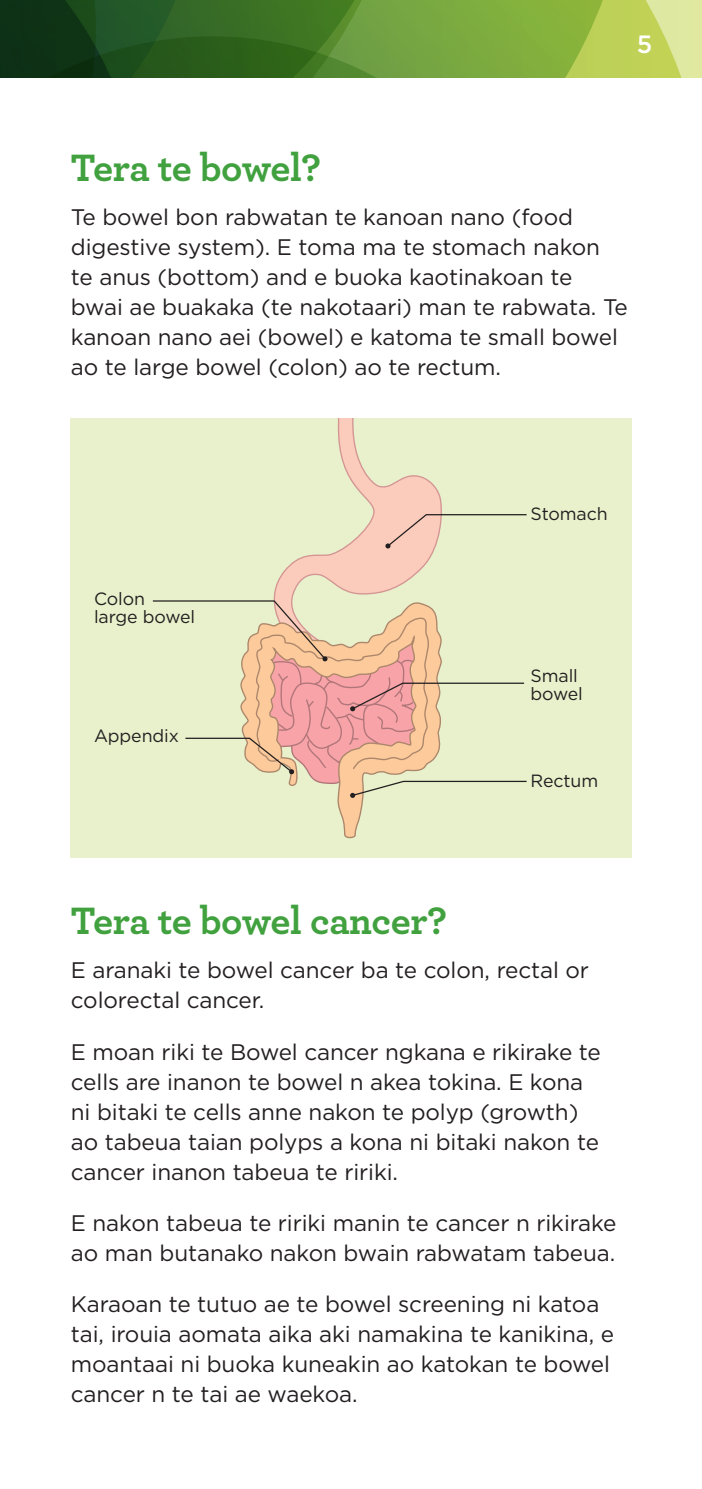
<style>
.page{position:relative;width:702px;height:1489px;background:#fff}
.page>*{position:absolute;margin:0;border:0;box-sizing:border-box;transform-origin:0 0}
.t1{font:700 40px "Archer";letter-spacing:-.015em;color:#40a13e}
.t2{font:500 25px "Gotham";color:#fff}
.t3{font:22.5px/30px "Gotham";letter-spacing:-.005em;color:#231f20}
.t4{font:17.75px/17.8px "Gotham";letter-spacing:-.005em;color:#231f20}
</style>
<div class="page">
<svg style="left:633px;top:0;width:69px;height:78px;background:#d1dd7e"></svg>
<svg style="left:557px;top:0;width:76px;height:78px;background:#a9c54c"></svg>
<svg style="left:0;top:0;width:557px;height:78px;background:#46762b"></svg>
<div style="left:71px;top:418px;width:560px;height:439px;background:#e8f1cb"></div>
<svg style="left:273px;top:418px;width:169px;height:181px"></svg>
<svg style="left:337px;top:797px;width:27px;height:42px"></svg>
<svg style="left:385px;top:513px;width:142px;height:35px"></svg>
<svg style="left:152px;top:599px;width:375px;height:198px"></svg>
<p class="t2" style="left:636px;top:28px;width:17px">5</p>
<h1 class="t1" style="left:71px;top:136px;width:252px">Tera te bowel?</h1>
<p class="t3" style="left:71px;top:202px;width:558px">Te bowel bon rabwatan te kanoan nano (food digestive system). E toma ma te stomach nakon<br>te anus (bottom) and e buoka kaotinakoan te bwai ae buakaka (te nakotaari) man te rabwata. Te kanoan nano aei (bowel) e katoma te small bowel ao te large bowel (colon) ao te rectum.</p>
<p class="t4" style="left:94px;top:589px;width:103px">Colon<br>large bowel</p>
<p class="t4" style="left:94px;top:726px;width:86px">Appendix</p>
<p class="t4" style="left:530px;top:504px;width:79px">Stomach</p>
<p class="t4" style="left:530px;top:666px;width:54px">Small bowel</p>
<p class="t4" style="left:530px;top:771px;width:69px">Rectum</p>
<h1 class="t1" style="left:71px;top:889px;width:377px">Tera te bowel cancer?</h1>
<p class="t3" style="left:71px;top:955px;width:519px">E aranaki te bowel cancer ba te colon, rectal or colorectal cancer.</p>
<p class="t3" style="left:71px;top:1036px;width:531px">E moan riki te Bowel cancer ngkana e rikirake te cells are inanon te bowel n akea tokina. E kona ni bitaki te cells anne nakon te polyp (growth) ao tabeua taian polyps a kona ni bitaki nakon te cancer inanon tabeua te ririki.</p>
<p class="t3" style="left:71px;top:1207px;width:547px">E nakon tabeua te ririki manin te cancer n rikirake ao man butanako nakon bwain rabwatam tabeua.</p>
<p class="t3" style="left:71px;top:1288px;width:544px">Karaoan te tutuo ae te bowel screening ni katoa tai, irouia aomata aika aki namakina te kanikina, e moantaai ni buoka kuneakin ao katokan te bowel cancer n te tai ae waekoa.</p>
</div>
